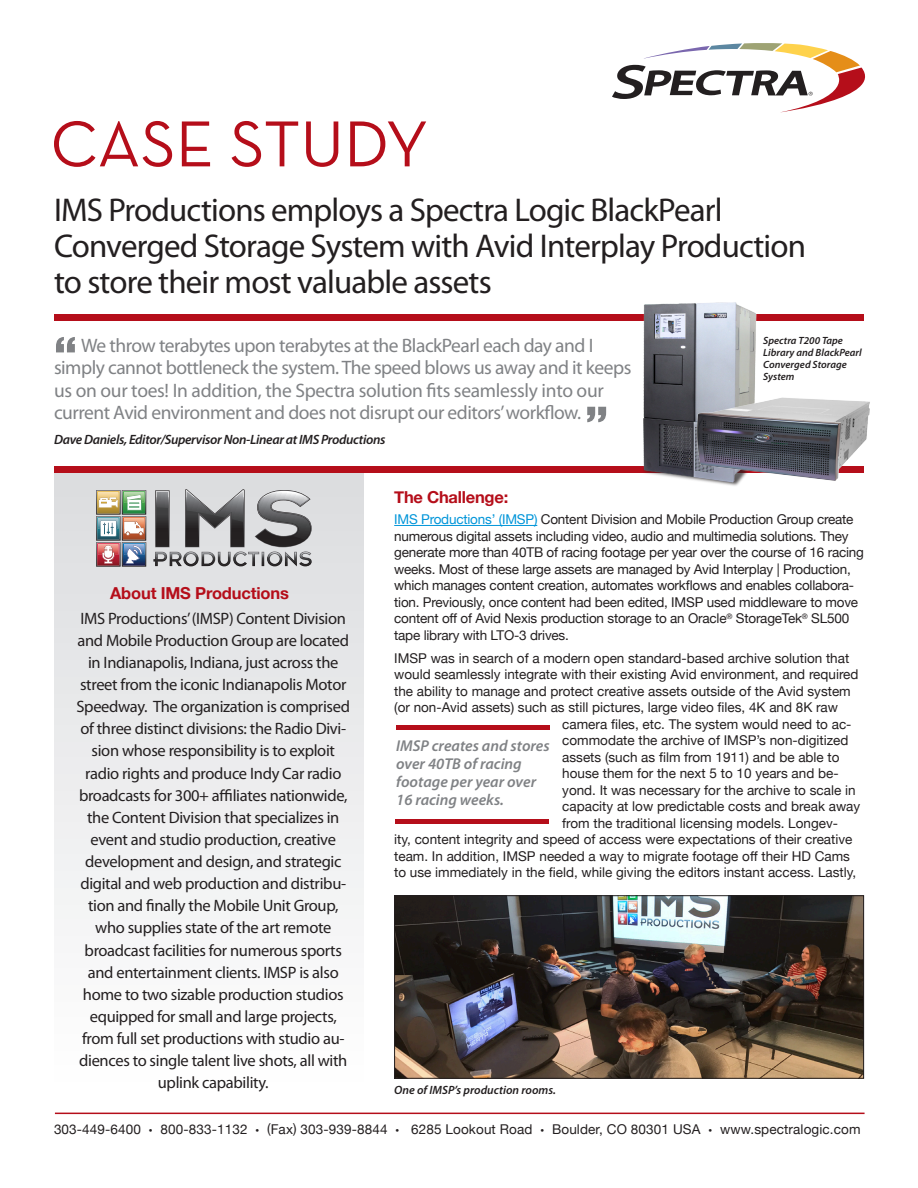
<style>
.page{position:relative;width:918px;height:1188px;background:#fff}
.page>*{position:absolute;margin:0;border:0;box-sizing:border-box;transform-origin:0 0}
.t1{font:33px/36px "Myriad Pro";letter-spacing:-.025em;color:#231f20}
.t2{font:19.5px/22.5px "Myriad Pro";letter-spacing:-.025em;color:#808285}
.t3{font:16.5px/22px "Myriad Pro";letter-spacing:-.02em;color:#231f20;text-align:center}
.t4{font:700 16.5px "Helvetica Neue";letter-spacing:-.01em;color:#b50e1a}
.t5{font:italic 600 15.75px/18px "Myriad Pro";color:#808285}
.t6{font:13.5px/16.5px "Helvetica Neue";color:#231f20}
.t7{font:italic 600 13.5px "Myriad Pro";letter-spacing:-.025em;color:#231f20}
.t8{font:italic 600 12px "Myriad Pro";color:#231f20}
.t9{font:italic 600 10.5px/12px "Myriad Pro";color:#231f20}
.s1{color:#0095d9}
.s2{font-size:7.5px}
</style>
<div class="page">
<svg style="left:54px;top:121px;width:372px;height:46px"></svg>
<div style="left:54px;top:314px;width:810px;height:6px;background:#b50e1a"></div>
<div style="left:54px;top:472px;width:310px;height:619px;background:linear-gradient(to bottom,#dadcde,#fff)"></div>
<hr style="left:55px;top:1113px;width:810px;height:1px;background:#b50e1a">
<hr style="left:394px;top:525px;width:143px;height:1px;background:#0095d9">
<svg style="left:612px;top:43px;width:253px;height:69px"></svg>
<svg style="left:56px;top:337px;width:19px;height:15px"></svg>
<svg style="left:587px;top:407px;width:19px;height:15px"></svg>
<div style="left:54px;top:466px;width:810px;height:6px;background:#b50e1a"></div>
<svg style="left:153px;top:489px;width:159px;height:77px;background:#9c9c9e"></svg>
<img style="left:96px;top:490px;width:50px;height:77px">
<img style="left:630px;top:302px;width:138px;height:184px">
<img style="left:693px;top:394px;width:177px;height:90px">
<img style="left:396px;top:897px;width:466px;height:180px">
<div style="left:394px;top:895px;width:470px;height:184px;border:1px solid #231f20"></div>
<div style="left:396px;top:725px;width:153px;height:5px;background:#b50e1a"></div>
<div style="left:395px;top:819px;width:154px;height:5px;background:#b50e1a"></div>
<p class="t1" style="left:54px;top:192px;width:754px">IMS Productions employs a Spectra Logic BlackPearl<br>Converged Storage System with Avid Interplay Production to store their most valuable assets</p>
<p class="t2" style="left:54px;top:334px;width:579px;text-indent:27px">We throw terabytes upon terabytes at the BlackPearl each day and I simply cannot bottleneck the system. The speed blows us away and it keeps us on our toes! In addition, the Spectra solution fits seamlessly into our current Avid environment and does not disrupt our editors’ workflow.</p>
<p class="t7" style="left:54px;top:430px;width:333px">Dave Daniels, Editor/Supervisor Non-Linear at IMS Productions</p>
<p class="t9" style="left:763px;top:334px;width:100px">Spectra T200 Tape<br>Library and BlackPearl<br>Converged Storage<br>System</p>
<p class="t4" style="left:110px;top:583px;width:180px">About IMS Productions</p>
<p class="t3" style="left:77px;top:607px;width:275px">IMS Productions’ (IMSP) Content Division and Mobile Production Group are located in Indianapolis, Indiana, just across the street from the iconic Indianapolis Motor Speedway. The organization is comprised of three distinct divisions: the Radio Divi&shy;sion whose responsibility is to exploit radio rights and produce Indy Car radio broadcasts for 300+ affiliates nationwide, the Content Division that specializes in event and studio production, creative development and design, and strategic digital and web production and distribu&shy;tion and finally the Mobile Unit Group, who supplies state of the art remote broadcast facilities for numerous sports and entertainment clients. IMSP is also home to two sizable production studios equipped for small and large projects, from full set productions with studio au&shy;diences to single talent live shots, all with uplink capability.</p>
<p class="t4" style="left:394px;top:487px;width:116px">The Challenge:</p>
<p class="t6" style="left:394px;top:511px;width:471px"><span class="s1">IMS Productions’ (IMSP)</span> Content Division and Mobile Production Group create numerous digital assets including video, audio and multimedia solutions. They generate more than 40TB of racing footage per year over the course of 16 racing weeks. Most of these large assets are managed by Avid Interplay | Production, which manages content creation, automates workflows and enables collabora&shy;tion. Previously, once content had been edited, IMSP used middleware to move content off of Avid Nexis production storage to an Oracle<sup>®</sup> StorageTek<sup>®</sup> SL500 tape library with LTO-3 drives.</p>
<p class="t6" style="left:394px;top:649px;width:457px">IMSP was in search of a modern open standard-based archive solution that</p>
<p class="t6" style="left:394px;top:666px;width:466px">would seamlessly integrate with their existing Avid environment, and required</p>
<p class="t6" style="left:394px;top:682px;width:458px">the ability to manage and protect creative assets outside of the Avid system</p>
<p class="t6" style="left:394px;top:699px;width:445px">(or non-Avid assets) such as still pictures, large video files, 4K and 8K raw</p>
<p class="t6" style="left:562px;top:715px;width:291px">camera files, etc. The system would need to ac-</p>
<p class="t6" style="left:562px;top:732px;width:288px">commodate the archive of IMSP’s non-digitized</p>
<p class="t6" style="left:562px;top:748px;width:279px">assets (such as film from 1911) and be able to</p>
<p class="t6" style="left:562px;top:765px;width:278px">house them for the next 5 to 10 years and be-</p>
<p class="t6" style="left:562px;top:781px;width:295px">yond. It was necessary for the archive to scale in</p>
<p class="t6" style="left:562px;top:798px;width:300px">capacity at low predictable costs and break away</p>
<p class="t6" style="left:562px;top:814px;width:277px">from the traditional licensing models. Longev-</p>
<p class="t6" style="left:394px;top:831px;width:460px">ity, content integrity and speed of access were expectations of their creative</p>
<p class="t6" style="left:394px;top:847px;width:457px">team. In addition, IMSP needed a way to migrate footage off their HD Cams</p>
<p class="t6" style="left:394px;top:864px;width:464px">to use immediately in the field, while giving the editors instant access. Lastly,</p>
<p class="t5" style="left:396px;top:736px;width:155px">IMSP creates and stores over 40TB of racing footage per year over<br>16 racing weeks.</p>
<p class="t8" style="left:394px;top:1082px;width:163px">One of IMSP’s production rooms.</p>
<p class="t6" style="left:54px;top:1121px;width:808px">303-449-6400 <span class="s2">•</span> 800-833-1132 <span class="s2">•</span> (Fax) 303-939-8844 <span class="s2">•</span> 6285 Lookout Road <span class="s2">•</span> Boulder, CO 80301 USA <span class="s2">•</span> www.spectralogic.com</p>
</div>
